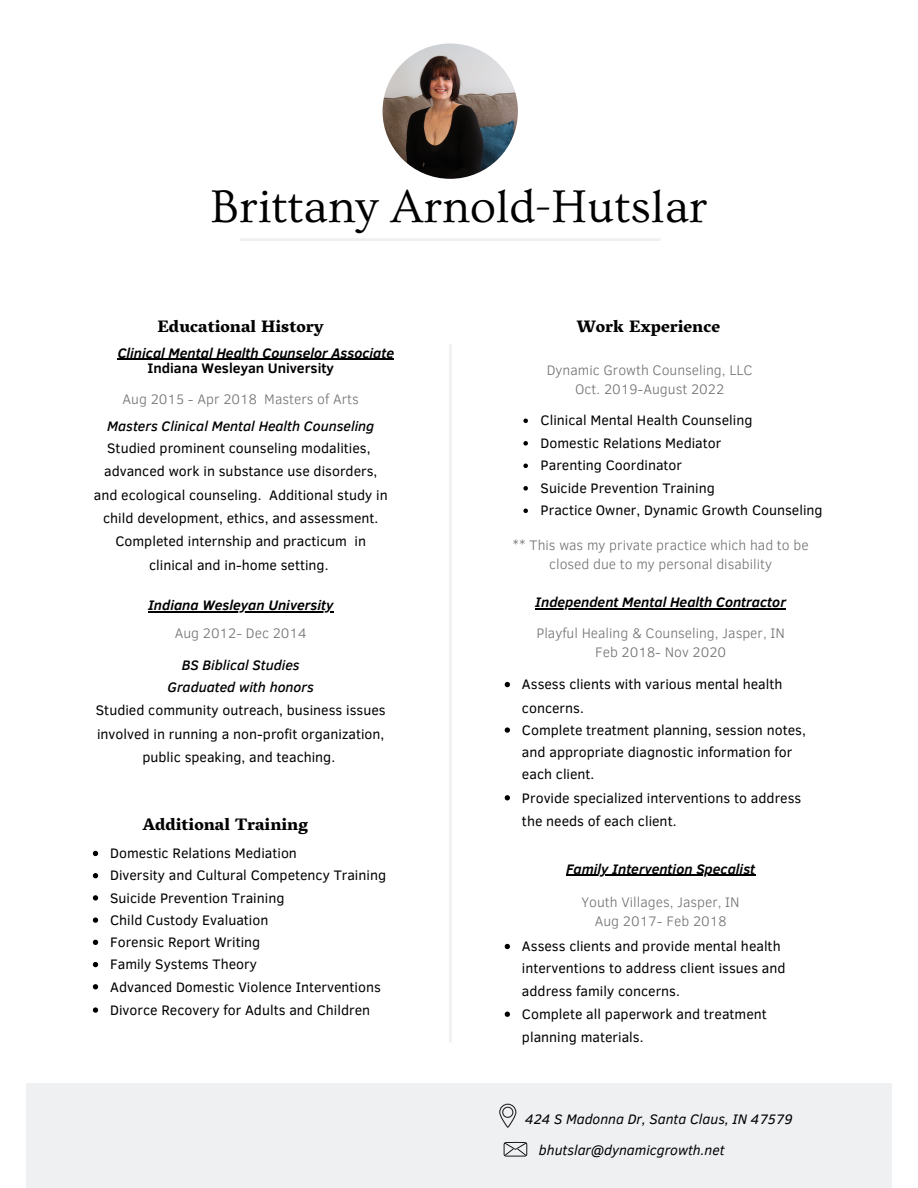
<style>
.page{position:relative;width:918px;height:1188px;background:#fff}
.page>*{position:absolute;margin:0;border:0;box-sizing:border-box;transform-origin:0 0}
.t1{font:48px "Ovo";color:#000}
.t2{font:800 16.95px "Vesper Libre";color:#000}
.t3{font:14.1px/23.2px "Clear Sans";color:#000}
.t4{font:300 14.1px/19px "Clear Sans";color:#717273;text-align:center}
.t5{font:italic 700 14.1px "Clear Sans";color:#000}
.t6{font:italic 500 14.1px "Clear Sans";color:#000}
.t7{font:italic 14.1px "Clear Sans";color:#000}
.t8{font:700 14.1px "Clear Sans";color:#000}
</style>
<div class="page">
<img style="left:383px;top:43px;width:135px;height:136px;border-radius:50%">
<svg style="left:240px;top:238px;width:421px;height:3px"></svg>
<hr style="left:449px;top:344px;width:3px;height:698px;background:#eff0f2">
<div style="left:26px;top:1083px;width:865px;height:105px;background:#eff0f2"></div>
<svg style="left:499px;top:1104px;width:17px;height:24px"></svg>
<svg style="left:504px;top:1142px;width:23px;height:15px"></svg>
<hr style="left:148px;top:612px;width:185px;height:1px;background:#000">
<hr style="left:535px;top:608px;width:251px;height:2px;background:#000">
<svg style="left:505px;top:682px;width:5px;height:5px"></svg>
<svg style="left:505px;top:727px;width:5px;height:6px"></svg>
<svg style="left:505px;top:795px;width:5px;height:5px"></svg>
<hr style="left:566px;top:875px;width:189px;height:1px;background:#000">
<svg style="left:505px;top:944px;width:5px;height:5px"></svg>
<svg style="left:505px;top:1012px;width:5px;height:5px"></svg>
<svg style="left:93px;top:851px;width:5px;height:5px"></svg>
<svg style="left:93px;top:873px;width:5px;height:5px"></svg>
<svg style="left:93px;top:895px;width:5px;height:6px"></svg>
<svg style="left:93px;top:917px;width:5px;height:6px"></svg>
<svg style="left:93px;top:940px;width:5px;height:5px"></svg>
<svg style="left:93px;top:962px;width:5px;height:5px"></svg>
<svg style="left:93px;top:984px;width:5px;height:5px"></svg>
<svg style="left:93px;top:1007px;width:5px;height:6px"></svg>
<svg style="left:523px;top:419px;width:5px;height:4px"></svg>
<svg style="left:523px;top:441px;width:5px;height:5px"></svg>
<svg style="left:523px;top:464px;width:5px;height:4px"></svg>
<svg style="left:523px;top:486px;width:5px;height:5px"></svg>
<svg style="left:523px;top:509px;width:5px;height:4px"></svg>
<hr style="left:118px;top:359px;width:276px;height:1px;background:#000">
<p class="t1" style="left:211px;top:180px;width:498px">Brittany Arnold-Hutslar</p>
<p class="t2" style="left:158px;top:316px;width:168px">Educational History</p>
<p class="t8" style="left:147px;top:357px;width:188px">Indiana Wesleyan University</p>
<p class="t4" style="left:123px;top:388px;width:238px">Aug 2015 - Apr 2018 Masters of Arts</p>
<p class="t5" style="left:118px;top:342px;width:278px">Clinical Mental Health Counselor Associate</p>
<p class="t6" style="left:107px;top:416px;width:269px">Masters Clinical Mental Health Counseling</p>
<p class="t3" style="left:107px;top:436px;width:265px">Studied prominent counseling modalities,</p>
<p class="t3" style="left:94px;top:459px;width:295px;text-align:center">advanced work in substance use disorders, and ecological counseling. Additional study in child development, ethics, and assessment.</p>
<p class="t3" style="left:115px;top:529px;width:252px;text-align:center">Completed internship and practicum in clinical and in-home setting.</p>
<p class="t5" style="left:148px;top:595px;width:187px">Indiana Wesleyan University</p>
<p class="t4" style="left:175px;top:623px;width:134px">Aug 2012- Dec 2014</p>
<p class="t6" style="left:182px;top:655px;width:119px">BS Biblical Studies</p>
<p class="t6" style="left:168px;top:677px;width:148px">Graduated with honors</p>
<p class="t3" style="left:96px;top:698px;width:291px;text-align:center">Studied community outreach, business issues involved in running a non-profit organization, public speaking, and teaching.</p>
<p class="t2" style="left:143px;top:814px;width:167px">Additional Training</p>
<p class="t3" style="left:110px;top:841px;width:188px">Domestic Relations Mediation</p>
<p class="t3" style="left:110px;top:863px;width:278px">Diversity and Cultural Competency Training</p>
<p class="t3" style="left:110px;top:885px;width:176px">Suicide Prevention Training</p>
<p class="t3" style="left:110px;top:908px;width:160px">Child Custody Evaluation</p>
<p class="t3" style="left:110px;top:930px;width:152px">Forensic Report Writing</p>
<p class="t3" style="left:110px;top:952px;width:148px">Family Systems Theory</p>
<p class="t3" style="left:110px;top:974px;width:272px">Advanced Domestic Violence Interventions</p>
<p class="t3" style="left:110px;top:998px;width:262px">Divorce Recovery for Adults and Children</p>
<p class="t2" style="left:577px;top:316px;width:145px">Work Experience</p>
<p class="t4" style="left:547px;top:359px;width:207px">Dynamic Growth Counseling, LLC</p>
<p class="t4" style="left:575px;top:378px;width:150px">Oct. 2019-August 2022</p>
<p class="t3" style="left:541px;top:408px;width:213px">Clinical Mental Health Counseling</p>
<p class="t3" style="left:541px;top:431px;width:182px">Domestic Relations Mediator</p>
<p class="t3" style="left:541px;top:453px;width:143px">Parenting Coordinator</p>
<p class="t3" style="left:541px;top:476px;width:176px">Suicide Prevention Training</p>
<p class="t3" style="left:541px;top:498px;width:283px">Practice Owner, Dynamic Growth Counseling</p>
<p class="t4" style="left:513px;top:535px;width:298px">** This was my private practice which had to be closed due to my personal disability</p>
<p class="t5" style="left:535px;top:592px;width:252px">Independent Mental Health Contractor</p>
<p class="t4" style="left:536px;top:623px;width:250px">Playful Healing &amp; Counseling, Jasper, IN</p>
<p class="t4" style="left:595px;top:642px;width:133px">Feb 2018- Nov 2020</p>
<p class="t3" style="left:522px;top:672px;width:262px">Assess clients with various mental health concerns.</p>
<p class="t3" style="left:522px;top:718px;width:285px;line-height:22.2px">Complete treatment planning, session notes, and appropriate diagnostic information for each client.</p>
<p class="t3" style="left:522px;top:785px;width:281px">Provide specialized interventions to address the needs of each client.</p>
<p class="t5" style="left:566px;top:858px;width:191px">Family Intervention Specalist</p>
<p class="t4" style="left:582px;top:891px;width:160px">Youth Villages, Jasper, IN</p>
<p class="t4" style="left:595px;top:910px;width:133px">Aug 2017- Feb 2018</p>
<p class="t3" style="left:522px;top:934px;width:265px;line-height:22.2px">Assess clients and provide mental health interventions to address client issues and address family concerns.</p>
<p class="t3" style="left:522px;top:1002px;width:246px">Complete all paperwork and treatment planning materials.</p>
<p class="t7" style="left:525px;top:1109px;width:269px">424 S Madonna Dr, Santa Claus, IN 47579</p>
<p class="t7" style="left:539px;top:1139px;width:187px">bhutslar@dynamicgrowth.net</p>
</div>
